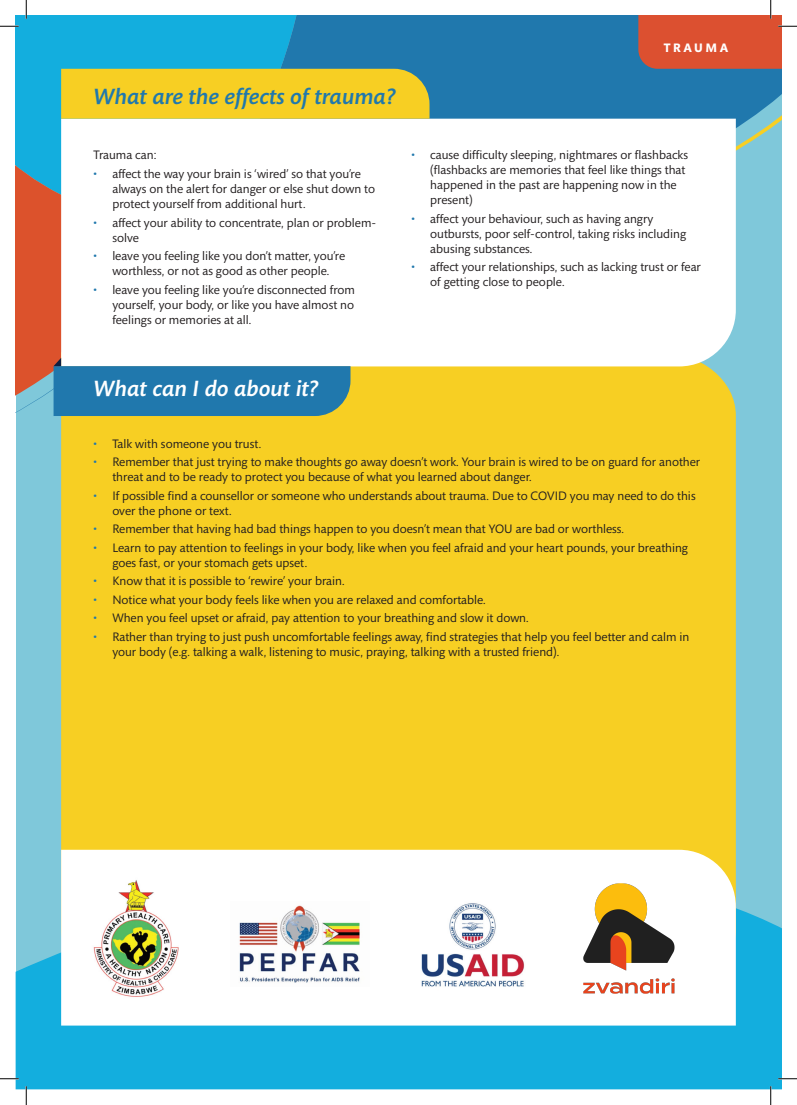
<style>
.page{position:relative;width:797px;height:1105px;background:#fff}
.page>*{position:absolute;margin:0;border:0;box-sizing:border-box;transform-origin:0 0}
.t1{font:italic 500 22.5px "Mundo Sans Std";color:#2078ad}
.t2{font:italic 500 22.5px "Mundo Sans Std";color:#fff}
.t3{font:12.5px/15px "Mundo Sans Std";color:#231f20}
.t4{font:700 12.5px "Mundo Sans Std";letter-spacing:.2em;color:#fff}
.s1{color:#2078ad}
</style>
<div class="page">
<div style="left:16px;top:16px;width:765px;height:1073px;background:#7fc8da"></div>
<svg style="left:259px;top:16px;width:522px;height:250px;fill:#2078ad"></svg>
<svg style="left:16px;top:16px;width:243px;height:400px;background:#5791a4"></svg>
<svg style="left:16px;top:841px;width:765px;height:248px;background:#23b2dd"></svg>
<div style="left:61px;top:366px;width:674px;height:484px;background:#f7cf23"></div>
<div style="left:61px;top:119px;width:674px;height:247px;background:#fff"></div>
<div style="left:61px;top:850px;width:674px;height:175px;background:#fff"></div>
<div style="left:61px;top:69px;width:368px;height:50px;background:#f7cf23"></div>
<svg style="left:54px;top:358px;width:296px;height:58px;background:#418bb5"></svg>
<img style="left:83px;top:873px;width:101px;height:129px">
<img style="left:230px;top:901px;width:139px;height:85px">
<img style="left:405px;top:898px;width:127px;height:94px">
<svg style="left:0;top:25px;width:19px;height:2px"></svg>
<svg style="left:0;top:1078px;width:19px;height:1px"></svg>
<svg style="left:778px;top:1078px;width:19px;height:1px"></svg>
<svg style="left:25px;top:0;width:2px;height:19px"></svg>
<svg style="left:25px;top:1086px;width:2px;height:19px"></svg>
<svg style="left:638px;top:0;width:159px;height:69px"></svg>
<svg style="left:770px;top:1086px;width:1px;height:19px"></svg>
<img style="left:584px;top:883px;width:90px;height:110px">
<h1 class="t1" style="left:94px;top:84px;width:303px">What are the effects of trauma?</h1>
<p class="t4" style="left:664px;top:41px;width:66px">TRAUMA</p>
<p class="t3" style="left:94px;top:148px;width:64px">Trauma can:</p>
<p class="t3" style="left:112px;top:167px;width:264px;text-indent:-19px"><span class="s1">•</span> affect the way your brain is ‘wired’ so that you’re always on the alert for danger or else shut down to protect yourself from additional hurt.</p>
<p class="t3" style="left:112px;top:215px;width:265px;text-indent:-19px"><span class="s1">•</span> affect your ability to concentrate, plan or problem&shy;solve</p>
<p class="t3" style="left:94px;top:249px;width:253px;text-align:center"><span class="s1">•</span> leave you feeling like you don’t matter, you’re worthless, or not as good as other people.</p>
<p class="t3" style="left:112px;top:282px;width:244px;text-align:justify;text-indent:-19px"><span class="s1">•</span> leave you feeling like you’re disconnected from yourself, your body, or like you have almost no feelings or memories at all.</p>
<p class="t3" style="left:430px;top:148px;width:259px;text-indent:-19px"><span class="s1">•</span> cause difficulty sleeping, nightmares or flashbacks (flashbacks are memories that feel like things that happened in the past are happening now in the present)</p>
<p class="t3" style="left:430px;top:212px;width:257px;text-indent:-19px"><span class="s1">•</span> affect your behaviour, such as having angry outbursts, poor self-control, taking risks including abusing substances.</p>
<p class="t3" style="left:430px;top:260px;width:272px;text-indent:-19px"><span class="s1">•</span> affect your relationships, such as lacking trust or fear of getting close to people.</p>
<h1 class="t2" style="left:94px;top:376px;width:226px">What can I do about it?</h1>
<p class="t3" style="left:94px;top:436px;width:169px"><span class="s1">•</span> Talk with someone you trust.</p>
<p class="t3" style="left:112px;top:455px;width:589px;text-indent:-19px"><span class="s1">•</span> Remember that just trying to make thoughts go away doesn’t work. Your brain is wired to be on guard for another threat and to be ready to protect you because of what you learned about danger.</p>
<p class="t3" style="left:112px;top:488px;width:585px;text-indent:-19px"><span class="s1">•</span> If possible find a counsellor or someone who understands about trauma. Due to COVID you may need to do this over the phone or text.</p>
<p class="t3" style="left:94px;top:522px;width:532px"><span class="s1">•</span> Remember that having had bad things happen to you doesn’t mean that YOU are bad or worthless.</p>
<p class="t3" style="left:112px;top:540px;width:577px;text-indent:-19px"><span class="s1">•</span> Learn to pay attention to feelings in your body, like when you feel afraid and your heart pounds, your breathing goes fast, or your stomach gets upset.</p>
<p class="t3" style="left:94px;top:574px;width:252px"><span class="s1">•</span> Know that it is possible to ‘rewire’ your brain.</p>
<p class="t3" style="left:94px;top:592px;width:394px"><span class="s1">•</span> Notice what your body feels like when you are relaxed and comfortable.</p>
<p class="t3" style="left:94px;top:611px;width:436px"><span class="s1">•</span> When you feel upset or afraid, pay attention to your breathing and slow it down.</p>
<p class="t3" style="left:112px;top:629px;width:578px;text-indent:-19px"><span class="s1">•</span> Rather than trying to just push uncomfortable feelings away, find strategies that help you feel better and calm in your body (e.g. talking a walk, listening to music, praying, talking with a trusted friend).</p>
</div>
